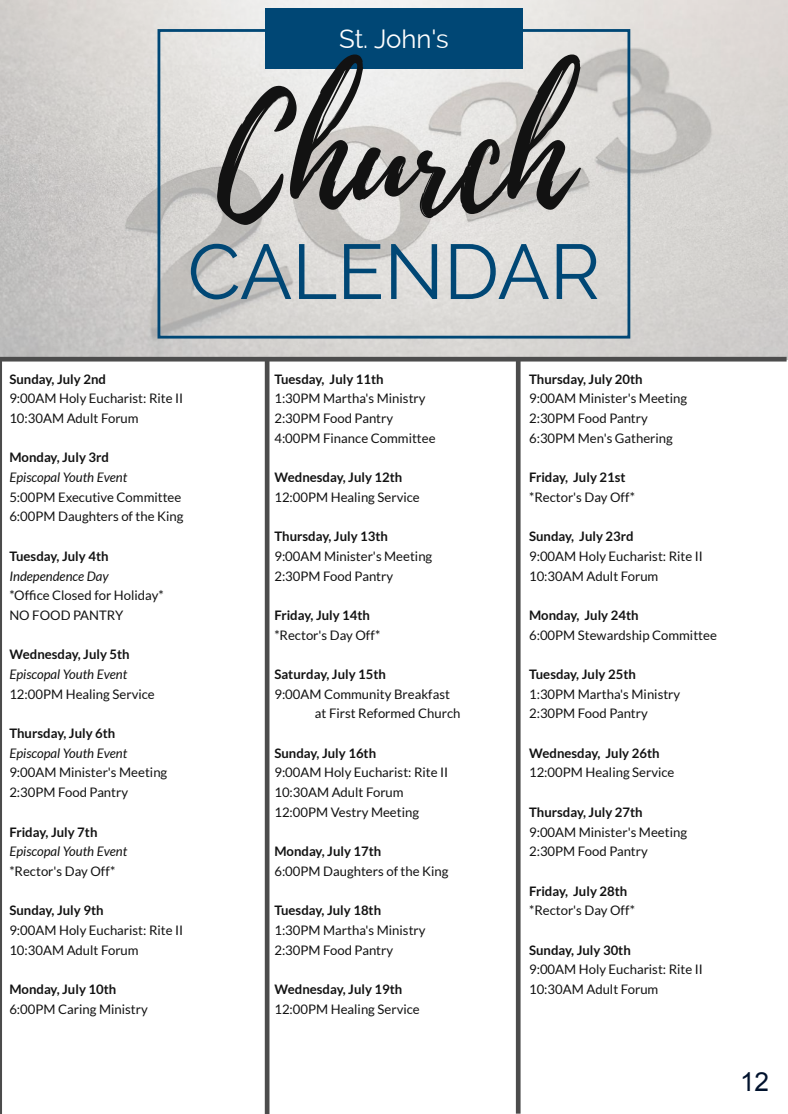
<style>
.page{position:relative;width:788px;height:1114px;background:#fff}
.page>*{position:absolute;margin:0;border:0;box-sizing:border-box;transform-origin:0 0}
.t1{font:146.12px "Playlist Script";color:#121212}
.t2{font:77.38px "Raleway";color:#004775}
.t3{font:26.25px "Arial";color:#00122d}
.t4{font:25.75px "Raleway";color:#fff}
.t5{font:13.12px/19.8px "Lato";color:#121212}
.t6{font:700 13.12px "Lato";color:#121212}
.t7{font:italic 13.12px "Lato";color:#121212}
</style>
<div class="page">
<img style="left:0;top:0;width:787px;height:359px">
<div style="left:157px;top:29px;width:473px;height:309px;border:3px solid #004775"></div>
<div style="left:265px;top:8px;width:258px;height:60px;background:#004775"></div>
<hr style="left:0;top:361px;width:2px;height:751px;background:#4c4c4c">
<hr style="left:265px;top:361px;width:4px;height:751px;background:#4c4c4c">
<hr style="left:516px;top:361px;width:4px;height:750px;background:#4c4c4c">
<hr style="left:0;top:357px;width:784px;height:4px;background:#4c4c4c">
<h3 class="t4" style="left:339px;top:24px;width:111px">St. John's</h3>
<h1 class="t1" style="left:217px;top:54px;width:354px">Church</h1>
<h2 class="t2" style="left:187px;top:227px;width:414px">CALENDAR</h2>
<p class="t6" style="left:9px;top:370px;width:98px">Sunday, July 2nd</p>
<p class="t5" style="left:9px;top:388px;width:175px">9:00AM Holy Eucharist: Rite II<br>10:30AM Adult Forum</p>
<p class="t6" style="left:9px;top:449px;width:101px">Monday, July 3rd</p>
<p class="t7" style="left:9px;top:469px;width:119px">Episcopal Youth Event</p>
<p class="t5" style="left:9px;top:487px;width:176px">5:00PM Executive Committee<br>6:00PM Daughters of the King</p>
<p class="t6" style="left:9px;top:548px;width:101px">Tuesday, July 4th</p>
<p class="t7" style="left:9px;top:567px;width:101px">Independence Day</p>
<p class="t5" style="left:9px;top:585px;width:156px">*Office Closed for Holiday*<br>NO FOOD PANTRY</p>
<p class="t6" style="left:9px;top:646px;width:122px">Wednesday, July 5th</p>
<p class="t7" style="left:9px;top:666px;width:119px">Episcopal Youth Event</p>
<p class="t5" style="left:9px;top:683px;width:147px">12:00PM Healing Service</p>
<p class="t6" style="left:9px;top:725px;width:107px">Thursday, July 6th</p>
<p class="t7" style="left:9px;top:745px;width:119px">Episcopal Youth Event</p>
<p class="t5" style="left:9px;top:762px;width:159px">9:00AM Minister's Meeting<br>2:30PM Food Pantry</p>
<p class="t6" style="left:9px;top:823px;width:90px">Friday, July 7th</p>
<p class="t7" style="left:9px;top:843px;width:119px">Episcopal Youth Event</p>
<p class="t5" style="left:9px;top:861px;width:108px">*Rector's Day Off*</p>
<p class="t6" style="left:9px;top:902px;width:96px">Sunday, July 9th</p>
<p class="t5" style="left:9px;top:920px;width:175px">9:00AM Holy Eucharist: Rite II<br>10:30AM Adult Forum</p>
<p class="t6" style="left:9px;top:981px;width:108px">Monday, July 10th</p>
<p class="t5" style="left:9px;top:998px;width:140px">6:00PM Caring Ministry</p>
<p class="t6" style="left:274px;top:370px;width:111px">Tuesday, July 11th</p>
<p class="t5" style="left:274px;top:388px;width:163px">1:30PM Martha's Ministry<br>2:30PM Food Pantry<br>4:00PM Finance Committee</p>
<p class="t6" style="left:274px;top:469px;width:129px">Wednesday, July 12th</p>
<p class="t5" style="left:274px;top:487px;width:147px">12:00PM Healing Service</p>
<p class="t6" style="left:274px;top:528px;width:115px">Thursday, July 13th</p>
<p class="t5" style="left:274px;top:546px;width:159px">9:00AM Minister's Meeting<br>2:30PM Food Pantry</p>
<p class="t6" style="left:274px;top:607px;width:97px">Friday, July 14th</p>
<p class="t5" style="left:274px;top:624px;width:108px">*Rector's Day Off*</p>
<p class="t6" style="left:274px;top:666px;width:113px">Saturday, July 15th</p>
<p class="t5" style="left:315px;top:683px;width:147px;text-indent:-41px">9:00AM Community Breakfast at First Reformed Church</p>
<p class="t6" style="left:274px;top:745px;width:103px">Sunday, July 16th</p>
<p class="t5" style="left:274px;top:762px;width:175px">9:00AM Holy Eucharist: Rite II<br>10:30AM Adult Forum<br>12:00PM Vestry Meeting</p>
<p class="t6" style="left:274px;top:843px;width:108px">Monday, July 17th</p>
<p class="t5" style="left:274px;top:861px;width:176px">6:00PM Daughters of the King</p>
<p class="t6" style="left:274px;top:902px;width:108px">Tuesday, July 18th</p>
<p class="t5" style="left:274px;top:920px;width:153px">1:30PM Martha's Ministry<br>2:30PM Food Pantry</p>
<p class="t6" style="left:274px;top:981px;width:129px">Wednesday, July 19th</p>
<p class="t5" style="left:274px;top:998px;width:147px">12:00PM Healing Service</p>
<p class="t6" style="left:529px;top:370px;width:115px">Thursday, July 20th</p>
<p class="t5" style="left:529px;top:388px;width:159px">9:00AM Minister's Meeting<br>2:30PM Food Pantry<br>6:30PM Men's Gathering</p>
<p class="t6" style="left:529px;top:469px;width:98px">Friday, July 21st</p>
<p class="t5" style="left:529px;top:487px;width:108px">*Rector's Day Off*</p>
<p class="t6" style="left:529px;top:528px;width:106px">Sunday, July 23rd</p>
<p class="t5" style="left:529px;top:546px;width:175px">9:00AM Holy Eucharist: Rite II<br>10:30AM Adult Forum</p>
<p class="t6" style="left:529px;top:607px;width:111px">Monday, July 24th</p>
<p class="t5" style="left:529px;top:624px;width:189px">6:00PM Stewardship Committee</p>
<p class="t6" style="left:529px;top:666px;width:108px">Tuesday, July 25th</p>
<p class="t5" style="left:529px;top:683px;width:153px">1:30PM Martha's Ministry<br>2:30PM Food Pantry</p>
<p class="t6" style="left:529px;top:745px;width:132px">Wednesday, July 26th</p>
<p class="t5" style="left:529px;top:762px;width:147px">12:00PM Healing Service</p>
<p class="t6" style="left:529px;top:804px;width:115px">Thursday, July 27th</p>
<p class="t5" style="left:529px;top:821px;width:159px">9:00AM Minister's Meeting<br>2:30PM Food Pantry</p>
<p class="t6" style="left:529px;top:882px;width:100px">Friday, July 28th</p>
<p class="t5" style="left:529px;top:900px;width:108px">*Rector's Day Off*</p>
<p class="t6" style="left:529px;top:941px;width:103px">Sunday, July 30th</p>
<p class="t5" style="left:529px;top:959px;width:175px">9:00AM Holy Eucharist: Rite II<br>10:30AM Adult Forum</p>
<h3 class="t3" style="left:740px;top:1067px;width:31px">12</h3>
</div>
